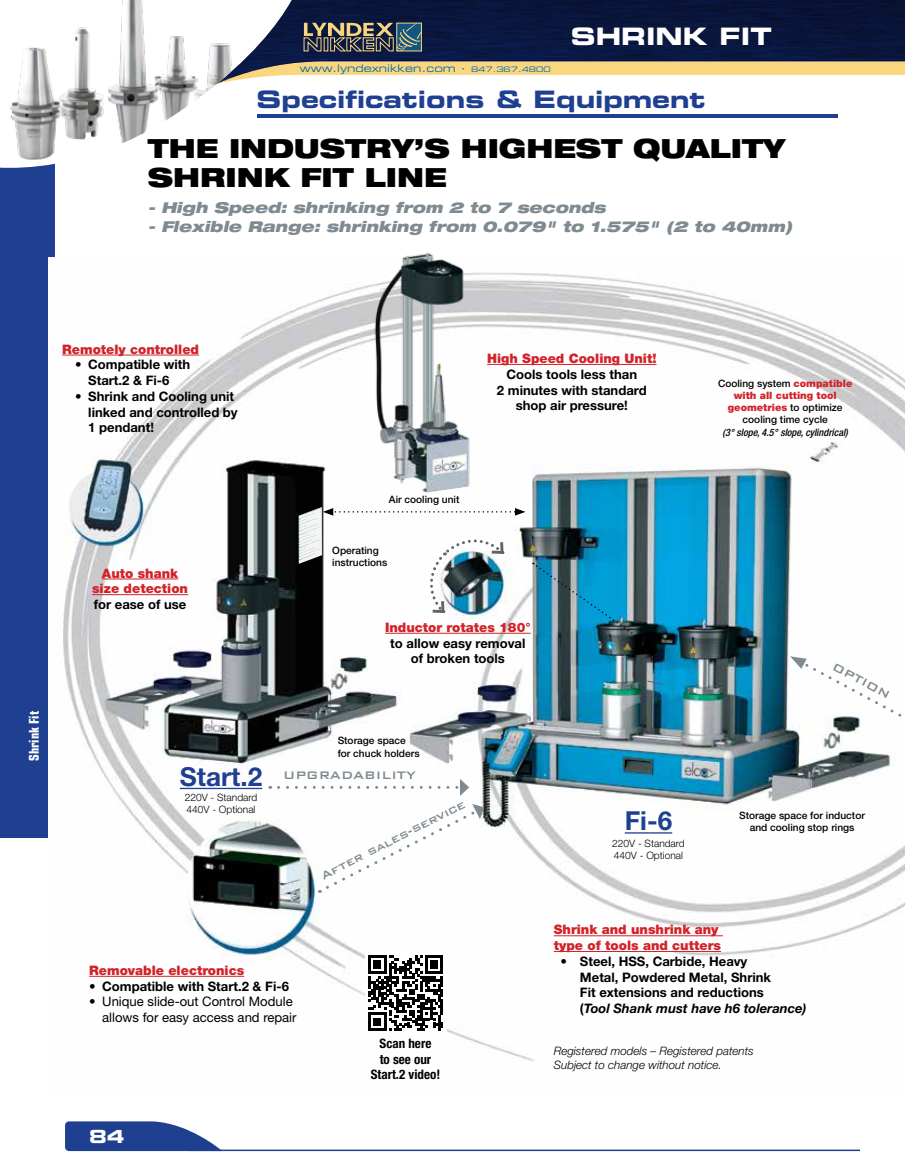
<style>
.page{position:relative;width:905px;height:1175px;background:#fff}
.page>*{position:absolute;margin:0;border:0;box-sizing:border-box;transform-origin:0 0}
.t1{font:900 expanded 26.4px/29.4px "Helvetica Neue LT Std";color:#000}
.t2{font:700 26.1px "Helvetica Neue LT Std";color:#1f4091}
.t3{font:24px "Eurostile LT Std Bold Ex 2";color:#1f4091}
.t4{font:24px "Eurostile LT Std Bold Ex 2";color:#fff}
.t5{font:18px "Eurostile LT Std Bold Ex 2";color:#fff}
.t6{font:italic 900 expanded 15px "Helvetica Neue LT Std";color:#7f8b91}
.t7{font:500 14.55px "Bank Gothic BT";color:#7f8b91}
.t8{font:700 condensed 13.5px "Eurostile LT Std";color:#fff}
.t9{font:700 13.05px/15.8px "Helvetica Neue LT Std";color:#000;text-align:center}
.t10{font:900 13.05px/15.8px "Helvetica Neue LT Std";color:#d2232a}
.t11{font:13.05px/15.8px "Helvetica Neue LT Std";color:#000;text-align:right}
.t12{font:700 condensed 13.05px/15.8px "Helvetica Neue LT Std";color:#000;text-align:center}
.t13{font:italic 300 11.55px/14px "Helvetica Neue LT Std";color:#000}
.t14{font:10.5px "Eurostile LT Std Ex 2";color:#0068ad}
.t15{font:500 10.2px/12.1px "Helvetica Neue LT Std";color:#000;text-align:center}
.t16{font:300 10.2px/12.1px "Helvetica Neue LT Std";color:#000}
.t17{font:italic 500 condensed 10.2px "Helvetica Neue LT Std";color:#000}
.s1{font-size:7.5px}
.s2{font-weight:900;color:#d2232a}
.s3{font-style:italic}
</style>
<div class="page">
<div style="left:0;top:54px;width:54px;height:783px;background:#1f4091"></div>
<img style="left:305px;top:0;width:599px;height:118px">
<svg style="left:65px;top:1121px;width:155px;height:30px;background:#435ea2"></svg>
<hr style="left:190px;top:1149px;width:669px;height:2px;background:#1f4091">
<svg style="left:54px;top:0;width:251px;height:193px"></svg>
<img style="left:0;top:0;width:265px;height:168px">
<svg style="left:303px;top:23px;width:118px;height:29px;background:#5e6460"></svg>
<hr style="left:256px;top:114px;width:581px;height:3px;background:#1f4091">
<img style="left:48px;top:257px;width:856px;height:805px">
<hr style="left:554px;top:935px;width:169px;height:1px;background:#d2232a">
<hr style="left:554px;top:951px;width:167px;height:1px;background:#d2232a">
<svg style="left:790px;top:656px;width:114px;height:93px"></svg>
<hr style="left:385px;top:633px;width:145px;height:1px;background:#d2232a">
<hr style="left:487px;top:364px;width:169px;height:1px;background:#d2232a">
<hr style="left:89px;top:976px;width:155px;height:1px;background:#d2232a">
<svg style="left:646px;top:680px;width:19px;height:5px"></svg>
<hr style="left:180px;top:787px;width:82px;height:2px;background:#1f4091">
<hr style="left:624px;top:832px;width:48px;height:1px;background:#1f4091">
<img style="left:533px;top:563px;width:121px;height:86px">
<svg style="left:278px;top:778px;width:191px;height:18px"></svg>
<svg style="left:319px;top:804px;width:165px;height:89px"></svg>
<hr style="left:62px;top:355px;width:137px;height:1px;background:#d2232a">
<hr style="left:102px;top:578px;width:76px;height:1px;background:#d2232a">
<hr style="left:92px;top:594px;width:96px;height:1px;background:#d2232a">
<div style="left:364px;top:952px;width:82px;height:82px;background:#fff"></div>
<svg style="left:368px;top:955px;width:75px;height:75px"></svg>
<img style="left:364px;top:252px;width:116px;height:242px">
<svg style="left:298px;top:507px;width:227px;height:107px"></svg>
<p class="t14" style="left:300px;top:61px;width:252px">www.lyndexnikken.com · <span class="s1">847.367.4800</span></p>
<h3 class="t4" style="left:570px;top:20px;width:202px">SHRINK FIT</h3>
<h3 class="t3" style="left:256px;top:83px;width:450px">Specifications &amp; Equipment</h3>
<h1 class="t1" style="left:148px;top:133px;width:639px">THE INDUSTRY’S HIGHEST QUALITY<br>SHRINK FIT LINE</h1>
<p class="t6" style="left:148px;top:198px;width:459px">- High Speed: shrinking from 2 to 7 seconds</p>
<p class="t6" style="left:148px;top:217px;width:646px">- Flexible Range: shrinking from 0.079" to 1.575" (2 to 40mm)</p>
<p class="t8" style="left:26px;top:761px;width:51px;rotate:-90deg">Shrink Fit</p>
<p class="t10" style="left:62px;top:341px;width:138px">Remotely controlled</p>
<p class="t9" style="left:75px;top:356px;width:116px">• Compatible with<br>Start.2 &amp; Fi-6</p>
<p class="t9" style="left:88px;top:388px;width:151px;text-align:left;text-indent:-13px">• Shrink and Cooling unit linked and controlled by<br>1 pendant!</p>
<p class="t10" style="left:92px;top:565px;width:97px;text-align:center">Auto shank size detection</p>
<p class="t9" style="left:94px;top:596px;width:94px">for ease of use</p>
<p class="t10" style="left:487px;top:350px;width:171px">High Speed Cooling Unit!</p>
<p class="t9" style="left:497px;top:366px;width:151px">Cools tools less than<br>2 minutes with standard shop air pressure!</p>
<p class="t15" style="left:389px;top:493px;width:72px">Air cooling unit</p>
<p class="t15" style="left:332px;top:544px;width:57px;text-align:left">Operating instructions</p>
<p class="t10" style="left:385px;top:619px;width:147px">Inductor rotates 180°</p>
<p class="t9" style="left:390px;top:635px;width:137px">to allow easy removal of broken tools</p>
<h2 class="t2" style="left:180px;top:760px;width:84px">Start.2</h2>
<p class="t16" style="left:185px;top:790px;width:74px">220V - Standard<br>440V - Optional</p>
<p class="t15" style="left:337px;top:734px;width:83px;text-align:left">Storage space for chuck holders</p>
<p class="t7" style="left:283px;top:767px;width:134px">UPGRADABILITY</p>
<p class="t7" style="left:318px;top:869px;width:162px;rotate:-27deg">After sales-service</p>
<h2 class="t2" style="left:624px;top:805px;width:49px">Fi-6</h2>
<p class="t16" style="left:612px;top:836px;width:74px">220V - Standard<br>440V - Optional</p>
<p class="t15" style="left:718px;top:377px;width:136px">Cooling system <span class="s2">compatible with all cutting tool geometries</span> to optimize cooling time cycle</p>
<p class="t17" style="left:722px;top:426px;width:127px">(3° slope, 4.5° slope, cylindrical)</p>
<p class="t7" style="left:837px;top:658px;width:65px;rotate:28deg">OPTION</p>
<p class="t15" style="left:739px;top:809px;width:127px">Storage space for inductor and cooling stop rings</p>
<p class="t10" style="left:89px;top:962px;width:157px">Removable electronics</p>
<p class="t9" style="left:89px;top:977px;width:201px">• Compatible with Start.2 &amp; Fi-6</p>
<p class="t11" style="left:89px;top:993px;width:209px">• Unique slide-out Control Module allows for easy access and repair</p>
<h3 class="t5" style="left:89px;top:1123px;width:37px">84</h3>
<p class="t12" style="left:371px;top:1035px;width:71px">Scan here<br>to see our<br>Start.2 video!</p>
<p class="t10" style="left:554px;top:922px;width:169px">Shrink and unshrink any type of tools and cutters</p>
<p class="t9" style="left:580px;top:953px;width:228px;text-align:left;text-indent:-20px">• Steel, HSS, Carbide, Heavy<br>Metal, Powdered Metal, Shrink<br>Fit extensions and reductions<br>(<span class="s3">Tool Shank must have h6 tolerance)</span></p>
<p class="t13" style="left:554px;top:1043px;width:201px">Registered models – Registered patents<br>Subject to change without notice.</p>
</div>
